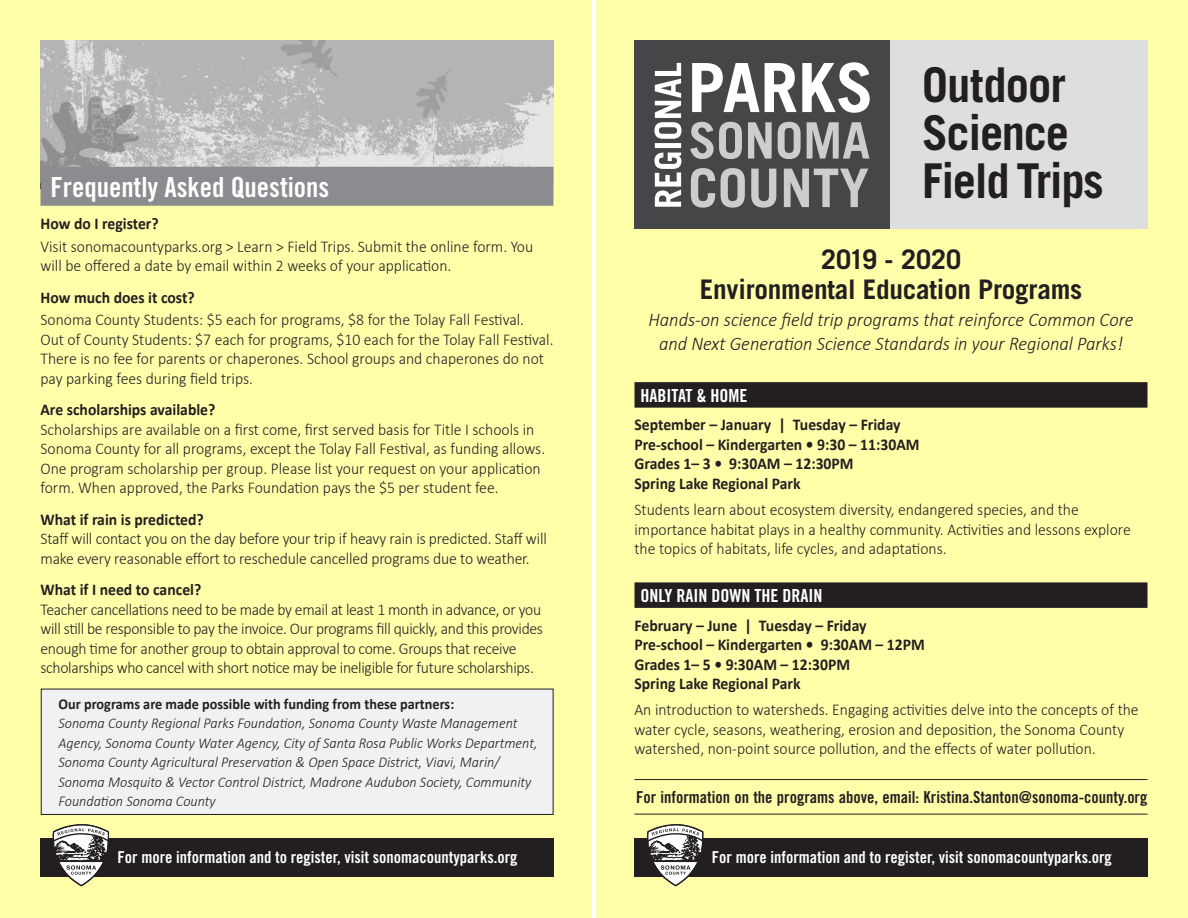
<style>
.page{position:relative;width:1188px;height:918px;background:#ffa}
.page>*{position:absolute;margin:0;border:0;box-sizing:border-box;transform-origin:0 0}
.t1{font:700 48px/48px "Trade Gothic LT Std";letter-spacing:-.03em;color:#231f20}
.t2{font:27.75px "Trade Gothic LT Std Bd Cn 20";color:#fff}
.t3{font:700 27px/30px "Trade Gothic LT Std";letter-spacing:-.01em;color:#231f20;text-align:center}
.t4{font:italic 300 19.5px/24px "Calibri";color:#231f20;text-align:center;scale:.95 1}
.t5{font:18px "Trade Gothic LT Std Bd Cn 20";color:#fff}
.t6{font:300 16.5px/19.5px "Calibri";color:#231f20;scale:.95 1}
.t7{font:700 16.5px/19.5px "Calibri";color:#231f20;scale:.95 1}
.t8{font:300 16.5px/19.5px "Calibri";letter-spacing:-.02em;color:#231f20;scale:.95 1}
.t9{font:16.5px "Trade Gothic LT Std Bd Cn 20";color:#fff}
.t10{font:16.5px "Trade Gothic LT Std Bd Cn 20";color:#231f20}
.t11{font:italic 300 15px/19.5px "Calibri";color:#231f20;scale:.95 1}
.t12{font:700 15px "Calibri";color:#231f20;scale:.95 1}
</style>
<div class="page">
<div style="left:889px;top:40px;width:259px;height:190px;background:#dddee0"></div>
<div style="left:41px;top:689px;width:512px;height:125px;background:#f0f1f2"></div>
<div style="left:41px;top:689px;width:513px;height:126px;border:1px solid #231f20"></div>
<img style="left:40px;top:40px;width:514px;height:127px">
<div style="left:634px;top:382px;width:514px;height:26px;background:#231f20"></div>
<div style="left:634px;top:582px;width:514px;height:26px;background:#231f20"></div>
<div style="left:40px;top:167px;width:514px;height:39px;background:#8a8c8f"></div>
<div style="left:634px;top:40px;width:256px;height:190px;background:#454647"></div>
<svg style="left:690px;top:122px;width:179px;height:37px"></svg>
<svg style="left:691px;top:168px;width:177px;height:40px"></svg>
<svg style="left:692px;top:62px;width:178px;height:51px"></svg>
<svg style="left:654px;top:63px;width:27px;height:144px"></svg>
<hr style="left:634px;top:814px;width:514px;height:1px;background:#231f20">
<hr style="left:634px;top:779px;width:514px;height:1px;background:#231f20">
<div style="left:634px;top:838px;width:514px;height:39px;background:#231f20"></div>
<svg style="left:647px;top:824px;width:57px;height:62px"></svg>
<div style="left:40px;top:838px;width:514px;height:39px;background:#231f20"></div>
<svg style="left:52px;top:824px;width:57px;height:62px"></svg>
<hr style="left:592px;top:0;width:3px;height:918px;background:#fff">
<h2 class="t2" style="left:50px;top:170px;width:280px">Frequently Asked Questions</h2>
<p class="t7" style="left:40px;top:214px;width:126px">How do I register?</p>
<p class="t6" style="left:40px;top:236px;width:520px">Visit sonomacountyparks.org &gt; Learn &gt; Field Trips. Submit the online form. You will be offered a date by email within 2 weeks of your application.</p>
<p class="t7" style="left:40px;top:287px;width:164px">How much does it cost?</p>
<p class="t6" style="left:40px;top:310px;width:542px">Sonoma County Students: $5 each for programs, $8 for the Tolay Fall Festival.<br>Out of County Students: $7 each for programs, $10 each for the Tolay Fall Festival.<br>There is no fee for parents or chaperones. School groups and chaperones do not pay parking fees during field trips.</p>
<p class="t7" style="left:40px;top:400px;width:186px">Are scholarships available?</p>
<p class="t6" style="left:40px;top:419px;width:533px">Scholarships are available on a first come, first served basis for Title I schools in Sonoma County for all programs, except the Tolay Fall Festival, as funding allows.<br>One program scholarship per group. Please list your request on your application form. When approved, the Parks Foundation pays the $5 per student fee.</p>
<p class="t7" style="left:40px;top:509px;width:173px">What if rain is predicted?</p>
<p class="t6" style="left:40px;top:529px;width:534px">Staff will contact you on the day before your trip if heavy rain is predicted. Staff will make every reasonable effort to reschedule cancelled programs due to weather.</p>
<p class="t7" style="left:40px;top:580px;width:171px">What if I need to cancel?</p>
<p class="t8" style="left:40px;top:599px;width:530px">Teacher cancellations need to be made by email at least 1 month in advance, or you will still be responsible to pay the invoice. Our programs fill quickly, and this provides enough time for another group to obtain approval to come. Groups that receive scholarships who cancel with short notice may be ineligible for future scholarships.</p>
<p class="t12" style="left:58px;top:693px;width:418px">Our programs are made possible with funding from these partners:</p>
<p class="t11" style="left:58px;top:713px;width:506px">Sonoma County Regional Parks Foundation, Sonoma County Waste Management Agency, Sonoma County Water Agency, City of Santa Rosa Public Works Department, Sonoma County Agricultural Preservation &amp; Open Space District, Viavi, Marin/ Sonoma Mosquito &amp; Vector Control District, Madrone Audubon Society, Community Foundation Sonoma County</p>
<p class="t9" style="left:118px;top:847px;width:402px">For more information and to register, visit sonomacountyparks.org</p>
<h1 class="t1" style="left:922px;top:60px;width:183px">Outdoor<br>Science<br>Field Trips</h1>
<h3 class="t3" style="left:700px;top:244px;width:384px">2019 - 2020<br>Environmental Education Programs</h3>
<p class="t4" style="left:648px;top:308px;width:512px">Hands-on science field trip programs that reinforce Common Core and Next Generation Science Standards in your Regional Parks!</p>
<p class="t5" style="left:640px;top:385px;width:108px">HABITAT &amp; HOME</p>
<p class="t7" style="left:634px;top:415px;width:302px">September – January | Tuesday – Friday Pre-school – Kindergarten • 9:30 – 11:30AM Grades 1– 3 • 9:30AM – 12:30PM<br>Spring Lake Regional Park</p>
<p class="t6" style="left:634px;top:500px;width:524px">Students learn about ecosystem diversity, endangered species, and the importance habitat plays in a healthy community. Activities and lessons explore the topics of habitats, life cycles, and adaptations.</p>
<p class="t5" style="left:640px;top:585px;width:183px">ONLY RAIN DOWN THE DRAIN</p>
<p class="t7" style="left:634px;top:615px;width:307px">February – June | Tuesday – Friday<br>Pre-school – Kindergarten • 9:30AM – 12PM<br>Grades 1– 5 • 9:30AM – 12:30PM<br>Spring Lake Regional Park</p>
<p class="t6" style="left:634px;top:700px;width:532px">An introduction to watersheds. Engaging activities delve into the concepts of the water cycle, seasons, weathering, erosion and deposition, the Sonoma County watershed, non-point source pollution, and the effects of water pollution.</p>
<p class="t10" style="left:636px;top:787px;width:513px">For information on the programs above, email: Kristina.Stanton@sonoma-county.org</p>
<p class="t9" style="left:712px;top:847px;width:402px">For more information and to register, visit sonomacountyparks.org</p>
</div>
